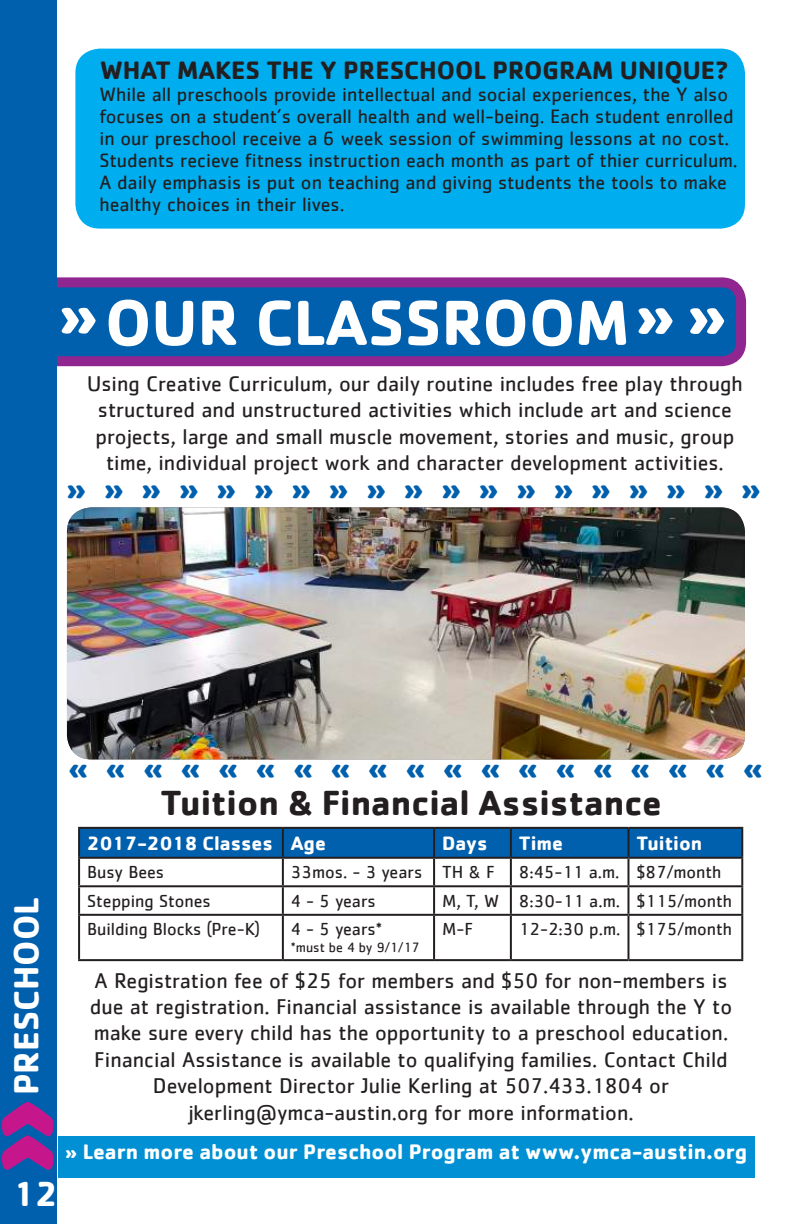
<style>
.page{position:relative;width:792px;height:1224px;background:#fff}
.page>*{position:absolute;margin:0;border:0;box-sizing:border-box;transform-origin:0 0}
.t1{font:700 144px "Cachet";color:#c5168c}
.t2{font:700 72px "Cachet";color:#fff}
.t3{font:700 66px "Cachet";color:#fff}
.t4{font:700 36px "Cachet";color:#0160ae}
.t5{font:700 36px "Cachet";color:#231f20}
.t6{font:700 36px "Cachet";color:#fff}
.t7{font:700 26px "Cachet";color:#231f20}
.t8{font:22px/26.4px "Cachet";color:#231f20;text-align:center}
.t9{font:700 21.8px "Cachet";color:#fff}
.t10{font:20px/22px "Cachet";color:#231f20}
.t11{font:700 20px "Cachet";color:#fff}
.t12{font:18px "Cachet";color:#231f20}
.t13{font:14px "Cachet";color:#231f20}
.s1{font-size:72px}
</style>
<div class="page">
<div style="left:38px;top:282px;width:703px;height:79px;background:#0160ae;border-radius:19px"></div>
<div style="left:33px;top:277px;width:713px;height:89px;border:10px solid #90268f;border-radius:19px"></div>
<div style="left:0;top:0;width:56px;height:1224px;background:#0160ae"></div>
<img style="left:67px;top:507px;width:678px;height:252px">
<div style="left:75px;top:49px;width:670px;height:180px;background:#00aeef;border-radius:24px"></div>
<div style="left:58px;top:1136px;width:696px;height:41px;background:#0090d3"></div>
<div style="left:80px;top:829px;width:661px;height:28px;background:#0160ae"></div>
<hr style="left:78px;top:827px;width:205px;height:2px;background:#231f20">
<hr style="left:78px;top:829px;width:2px;height:28px;background:#231f20">
<hr style="left:283px;top:827px;width:151px;height:2px;background:#231f20">
<hr style="left:282px;top:829px;width:2px;height:28px;background:#231f20">
<hr style="left:434px;top:827px;width:77px;height:2px;background:#231f20">
<hr style="left:433px;top:829px;width:2px;height:28px;background:#231f20">
<hr style="left:511px;top:827px;width:117px;height:2px;background:#231f20">
<hr style="left:510px;top:829px;width:2px;height:28px;background:#231f20">
<hr style="left:628px;top:827px;width:115px;height:2px;background:#231f20">
<hr style="left:627px;top:829px;width:2px;height:28px;background:#231f20">
<hr style="left:741px;top:829px;width:2px;height:28px;background:#231f20">
<hr style="left:78px;top:857px;width:205px;height:2px;background:#231f20">
<hr style="left:78px;top:859px;width:2px;height:26px;background:#231f20">
<hr style="left:283px;top:857px;width:151px;height:2px;background:#231f20">
<hr style="left:282px;top:859px;width:2px;height:26px;background:#231f20">
<hr style="left:434px;top:857px;width:77px;height:2px;background:#231f20">
<hr style="left:433px;top:859px;width:2px;height:26px;background:#231f20">
<hr style="left:511px;top:857px;width:117px;height:2px;background:#231f20">
<hr style="left:510px;top:859px;width:2px;height:26px;background:#231f20">
<hr style="left:628px;top:857px;width:115px;height:2px;background:#231f20">
<hr style="left:627px;top:859px;width:2px;height:26px;background:#231f20">
<hr style="left:741px;top:859px;width:2px;height:26px;background:#231f20">
<hr style="left:78px;top:885px;width:205px;height:2px;background:#231f20">
<hr style="left:78px;top:887px;width:2px;height:27px;background:#231f20">
<hr style="left:283px;top:885px;width:151px;height:2px;background:#231f20">
<hr style="left:282px;top:887px;width:2px;height:27px;background:#231f20">
<hr style="left:434px;top:885px;width:77px;height:2px;background:#231f20">
<hr style="left:433px;top:887px;width:2px;height:27px;background:#231f20">
<hr style="left:511px;top:885px;width:117px;height:2px;background:#231f20">
<hr style="left:510px;top:887px;width:2px;height:27px;background:#231f20">
<hr style="left:628px;top:885px;width:115px;height:2px;background:#231f20">
<hr style="left:627px;top:887px;width:2px;height:27px;background:#231f20">
<hr style="left:741px;top:887px;width:2px;height:27px;background:#231f20">
<hr style="left:78px;top:914px;width:205px;height:2px;background:#231f20">
<hr style="left:78px;top:916px;width:2px;height:43px;background:#231f20">
<hr style="left:283px;top:914px;width:151px;height:2px;background:#231f20">
<hr style="left:282px;top:916px;width:2px;height:43px;background:#231f20">
<hr style="left:434px;top:914px;width:77px;height:2px;background:#231f20">
<hr style="left:433px;top:916px;width:2px;height:43px;background:#231f20">
<hr style="left:511px;top:914px;width:117px;height:2px;background:#231f20">
<hr style="left:510px;top:916px;width:2px;height:43px;background:#231f20">
<hr style="left:628px;top:914px;width:115px;height:2px;background:#231f20">
<hr style="left:627px;top:916px;width:2px;height:43px;background:#231f20">
<hr style="left:741px;top:916px;width:2px;height:43px;background:#231f20">
<hr style="left:78px;top:959px;width:205px;height:2px;background:#231f20">
<hr style="left:283px;top:959px;width:151px;height:2px;background:#231f20">
<hr style="left:434px;top:959px;width:77px;height:2px;background:#231f20">
<hr style="left:511px;top:959px;width:117px;height:2px;background:#231f20">
<hr style="left:628px;top:959px;width:115px;height:2px;background:#231f20">
<p class="t7" style="left:100px;top:53px;width:630px">WHAT MAKES THE Y PRESCHOOL PROGRAM UNIQUE?</p>
<p class="t10" style="left:99px;top:83px;width:640px">While all preschools provide intellectual and social experiences, the Y also focuses on a student’s overall health and well-being. Each student enrolled in our preschool receive a 6 week session of swimming lessons at no cost.<br>Students recieve fitness instruction each month as part of thier curriculum.<br>A daily emphasis is put on teaching and giving students the tools to make healthy choices in their lives.</p>
<h3 class="t3" style="left:105px;top:280px;width:625px">OUR CLASSROOM <span class="s1">» »</span></h3>
<p class="t8" style="left:87px;top:370px;width:657px">Using Creative Curriculum, our daily routine includes free play through structured and unstructured activities which include art and science projects, large and small muscle movement, stories and music, group time, individual project work and character development activities.</p>
<h2 class="t2" style="left:59px;top:267px;width:42px">»</h2>
<h3 class="t4" style="left:67px;top:465px;width:696px">» » » » » » » » » » » » » » » » » » »</h3>
<h3 class="t6" style="left:3px;top:1095px;width:199px;rotate:-90deg">PRESCHOOL</h3>
<h1 class="t1" style="left:-80px;top:1175px;width:83px;rotate:-90deg">»</h1>
<h3 class="t6" style="left:13px;top:1170px;width:47px">12</h3>
<h3 class="t4" style="left:762px;top:798px;width:696px;rotate:-180deg">» » » » » » » » » » » » » » » » » » »</h3>
<h3 class="t5" style="left:160px;top:779px;width:503px">Tuition &amp; Financial Assistance</h3>
<p class="t11" style="left:87px;top:830px;width:240px">2017-2018 Classes Age</p>
<p class="t11" style="left:442px;top:830px;width:47px">Days</p>
<p class="t11" style="left:519px;top:830px;width:46px">Time</p>
<p class="t11" style="left:636px;top:830px;width:67px">Tuition</p>
<p class="t12" style="left:87px;top:862px;width:79px">Busy Bees</p>
<p class="t12" style="left:291px;top:862px;width:206px">33mos. - 3 years TH &amp; F</p>
<p class="t12" style="left:519px;top:862px;width:204px">8:45-11 a.m. $87/month</p>
<p class="t12" style="left:87px;top:890px;width:125px">Stepping Stones</p>
<p class="t12" style="left:291px;top:890px;width:86px">4 - 5 years</p>
<p class="t12" style="left:442px;top:890px;width:292px">M, T, W 8:30-11 a.m. $115/month</p>
<p class="t12" style="left:87px;top:919px;width:175px">Building Blocks (Pre-K)</p>
<p class="t12" style="left:291px;top:919px;width:93px">4 - 5 years*</p>
<p class="t13" style="left:291px;top:939px;width:130px">*must be 4 by 9/1/17</p>
<p class="t12" style="left:442px;top:919px;width:33px">M-F</p>
<p class="t12" style="left:519px;top:919px;width:215px">12-2:30 p.m. $175/month</p>
<p class="t8" style="left:90px;top:967px;width:644px">A Registration fee of $25 for members and $50 for non-members is due at registration. Financial assistance is available through the Y to make sure every child has the opportunity to a preschool education.<br>Financial Assistance is available to qualifying families. Contact Child Development Director Julie Kerling at 507.433.1804 or jkerling@ymca-austin.org for more information.</p>
<p class="t9" style="left:65px;top:1137px;width:683px">» Learn more about our Preschool Program at www.ymca-austin.org</p>
</div>
